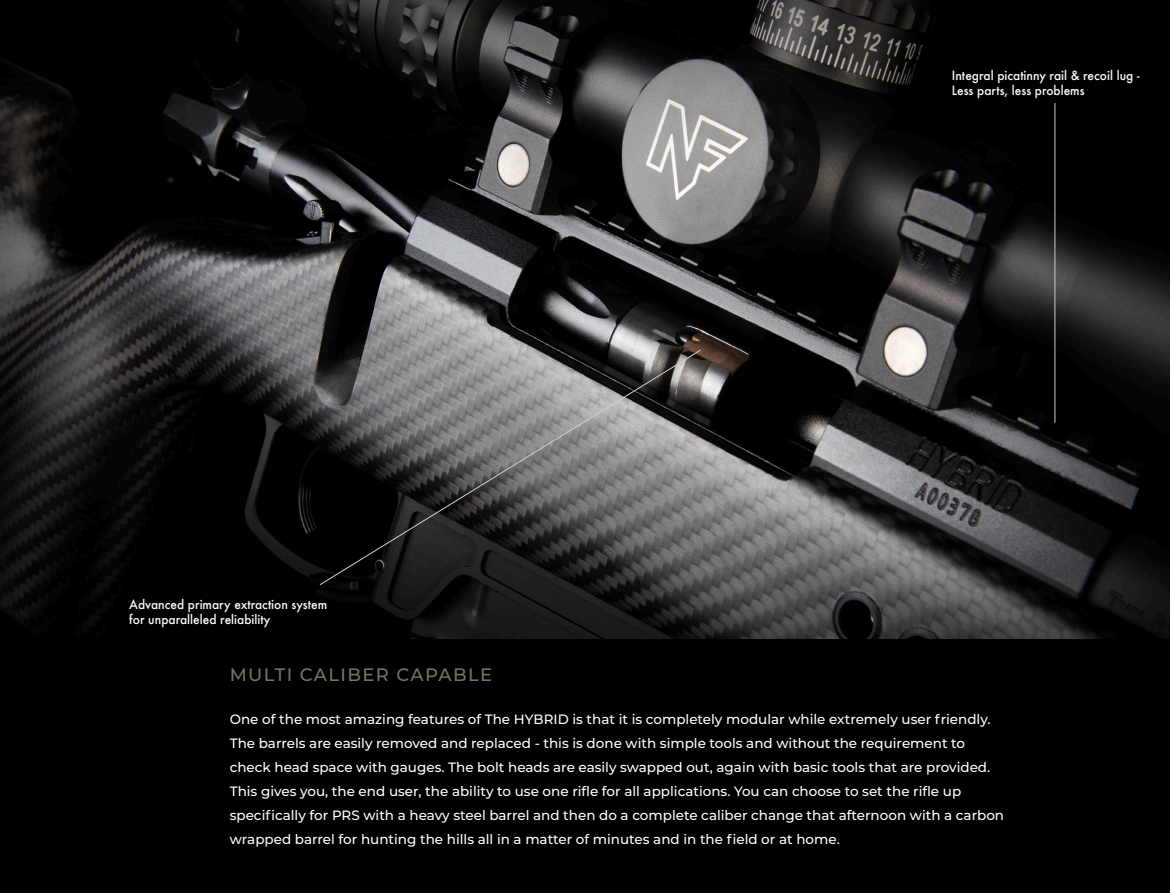
<style>
.page{position:relative;width:1170px;height:893px;background:#fff}
.page>*{position:absolute;margin:0;border:0;box-sizing:border-box;transform-origin:0 0}
.t1{font:500 18px "Montserrat";letter-spacing:.075em;color:#73785d}
.t2{font:500 13.5px/24px "Montserrat";color:#fff}
.t3{font:500 12.3px/14.9px "Futura";color:#fbfbfb}
</style>
<div class="page">
<img style="left:0;top:0;width:1169px;height:640px">
<hr style="left:1054px;top:103px;width:1px;height:320px;background:#cecece">
<svg style="left:319px;top:349px;width:382px;height:236px"></svg>
<div style="left:0;top:640px;width:1169px;height:253px;background:#000001"></div>
<p class="t3" style="left:129px;top:597px;width:199px">Advanced primary extraction system for unparalleled reliability</p>
<p class="t3" style="left:951px;top:68px;width:189px">Integral picatinny rail &amp; recoil lug -<br>Less parts, less problems</p>
<p class="t1" style="left:230px;top:662px;width:264px">MULTI CALIBER CAPABLE</p>
<p class="t2" style="left:230px;top:706px;width:775px">One of the most amazing features of The HYBRID is that it is completely modular while extremely user friendly.<br>The barrels are easily removed and replaced - this is done with simple tools and without the requirement to check head space with gauges. The bolt heads are easily swapped out, again with basic tools that are provided.<br>This gives you, the end user, the ability to use one rifle for all applications. You can choose to set the rifle up specifically for PRS with a heavy steel barrel and then do a complete caliber change that afternoon with a carbon wrapped barrel for hunting the hills all in a matter of minutes and in the field or at home.</p>
</div>
